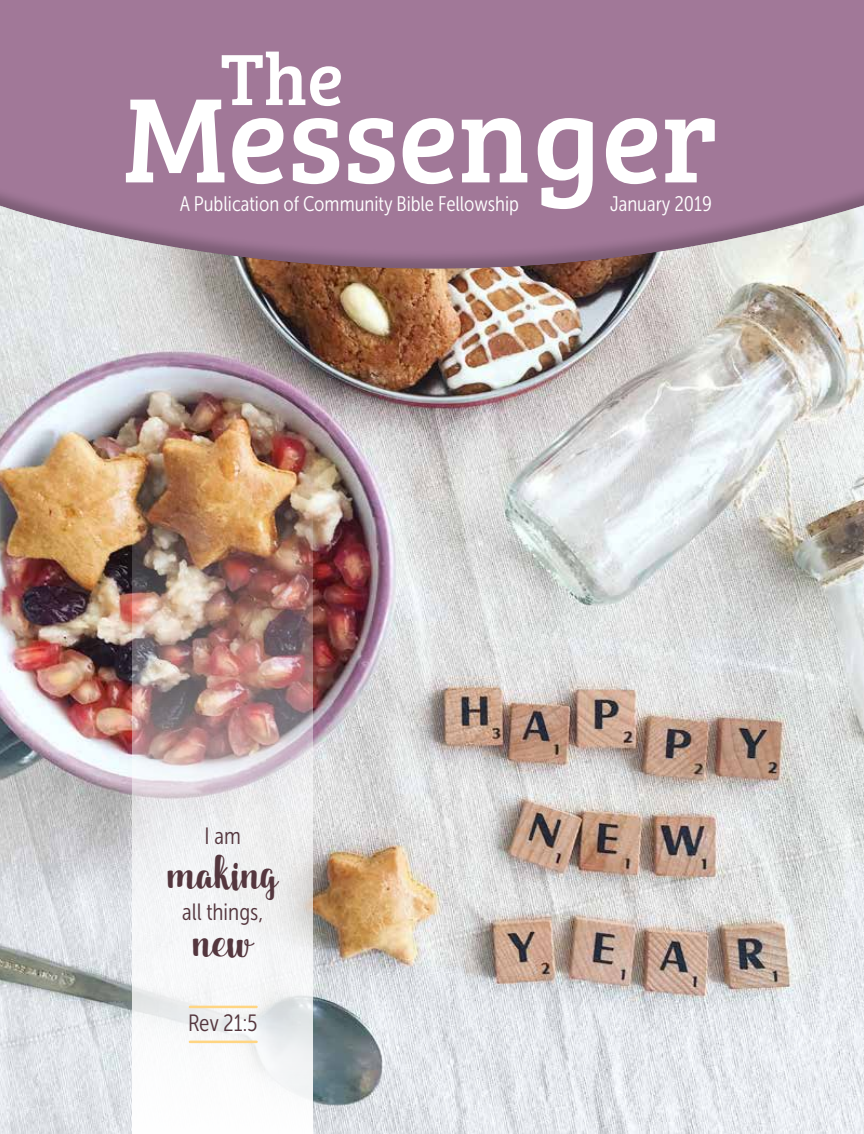
<style>
.page{position:relative;width:864px;height:1134px;background:#fff}
.page>*{position:absolute;margin:0;border:0;box-sizing:border-box;transform-origin:0 0}
.t1{font:124.5px "Bree Serif";color:#fff}
.t2{font:75px "Bree Serif";color:#fff}
.t3{font:37.2px "Dankita";color:#54363e}
.t4{font:23.55px "Museo Sans Cond 300";color:#54363e}
.t5{font:21px "Museo Sans Cond 300";color:#fff}
</style>
<div class="page">
<img style="left:0;top:272px;width:864px;height:862px">
<img style="left:132px;top:440px;width:181px;height:694px">
<div style="left:0;top:0;width:864px;height:271px;background:#000;opacity:.23"></div>
<hr style="left:190px;top:1006px;width:67px;height:2px;background:#ffd582">
<hr style="left:190px;top:1041px;width:67px;height:2px;background:#ffd582">
<h2 class="t2" style="left:220px;top:23px;width:125px">The</h2>
<h1 class="t1" style="left:122px;top:46px;width:598px">Messenger</h1>
<p class="t5" style="left:180px;top:192px;width:341px">A Publication of Community Bible Fellowship</p>
<p class="t5" style="left:610px;top:192px;width:103px">January 2019</p>
<p class="t4" style="left:205px;top:823px;width:38px">I am</p>
<h3 class="t3" style="left:168px;top:847px;width:111px">making</h3>
<p class="t4" style="left:182px;top:899px;width:83px">all things,</p>
<h3 class="t3" style="left:193px;top:915px;width:61px">new</h3>
<p class="t4" style="left:188px;top:1011px;width:71px">Rev 21:5</p>
</div>
